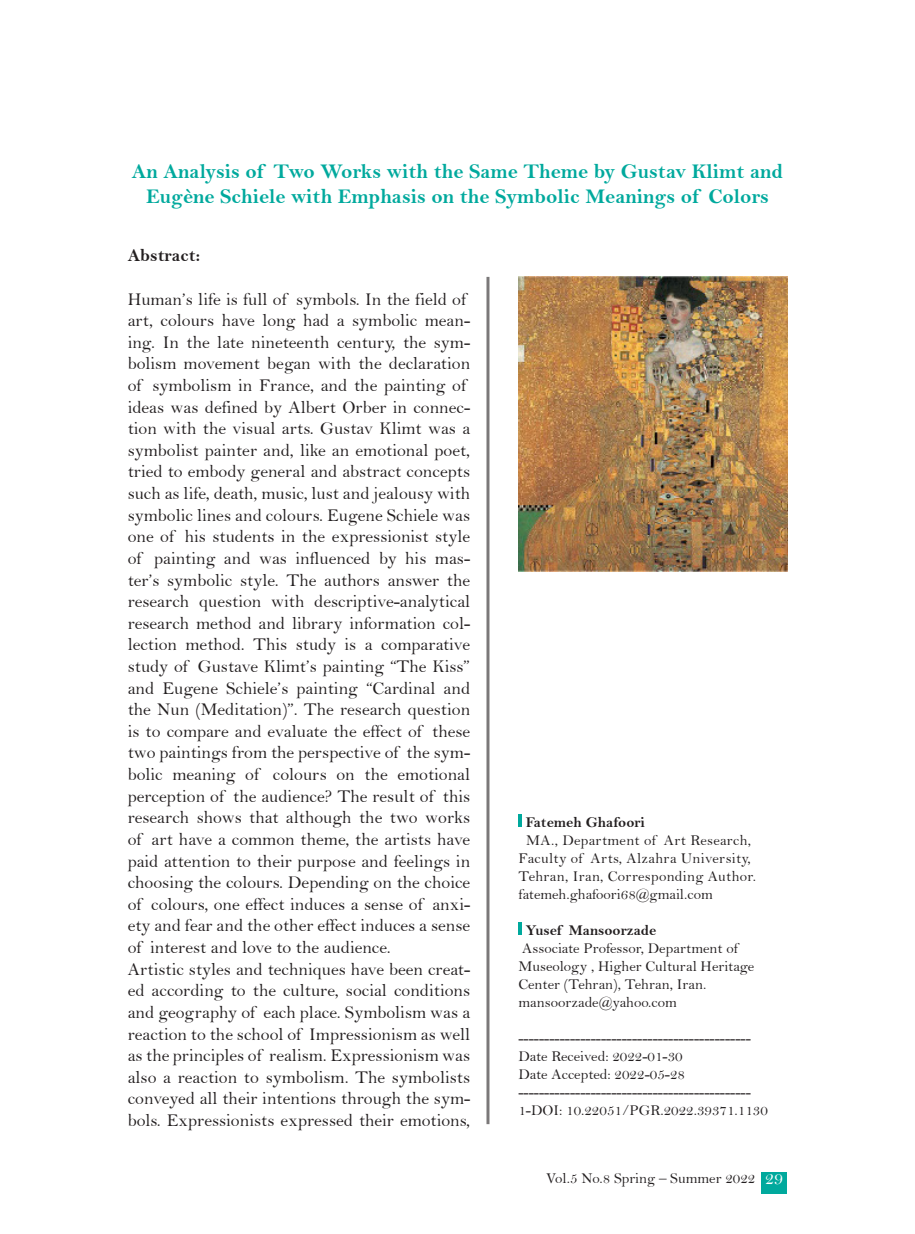
<style>
.page{position:relative;width:915px;height:1234px;background:#fff}
.page>*{position:absolute;margin:0;border:0;box-sizing:border-box;transform-origin:0 0}
.t1{font:21px/25.2px "Bell MT Bold";color:#00a99d}
.t2{font:18px/21.6px "Bell";color:#231f20}
.t3{font:18px "Bell MT Bold";color:#231f20}
.t4{font:18px "Bell";color:#fff}
.t5{font:15px/18px "Bell";color:#231f20}
.t6{font:15px/18px "Bell";letter-spacing:.02em;color:#231f20}
.t7{font:15px "Bell MT Bold";color:#231f20}
.t8{font:1.5px "Bell";color:#231f20}
</style>
<div class="page">
<hr style="left:486px;top:277px;width:3px;height:846px;background:#231f20">
<svg style="left:518px;top:814px;width:3px;height:12px"></svg>
<svg style="left:518px;top:922px;width:3px;height:12px"></svg>
<div style="left:761px;top:1171px;width:25px;height:22px;background:#00a99d"></div>
<img style="left:518px;top:277px;width:269px;height:294px">
<p class="t1" style="left:146px;top:159px;width:624px;text-indent:-14px">An Analysis of<br>Eugène Schiele with Emphasis on the Symbolic Meanings of Colors</p>
<p class="t1" style="left:273px;top:159px;width:511px">Two Works with the Same Theme by Gustav Klimt and</p>
<p class="t3" style="left:128px;top:245px;width:74px">Abstract:</p>
<p class="t8" style="left:198px;top:303px;width:24px">life</p>
<p class="t8" style="left:243px;top:303px;width:26px">full</p>
<p class="t8" style="left:273px;top:303px;width:17px">of</p>
<p class="t8" style="left:226px;top:303px;width:13px">is</p>
<p class="t8" style="left:128px;top:303px;width:67px">Human’s</p>
<p class="t8" style="left:296px;top:303px;width:62px">symbols</p>
<p class="t8" style="left:415px;top:303px;width:33px">field</p>
<p class="t8" style="left:386px;top:303px;width:25px">the</p>
<p class="t8" style="left:452px;top:303px;width:17px">of</p>
<p class="t8" style="left:365px;top:303px;width:18px">In</p>
<p class="t8" style="left:355px;top:303px;width:5px">.</p>
<p class="t2" style="left:128px;top:309px;width:344px">art, colours have long had a symbolic mean-</p>
<p class="t2" style="left:128px;top:331px;width:344px">ing. In the late nineteenth century, the sym-</p>
<p class="t2" style="left:128px;top:353px;width:344px">bolism movement began with the declaration</p>
<p class="t8" style="left:152px;top:389px;width:80px">symbolism</p>
<p class="t8" style="left:320px;top:389px;width:28px">and</p>
<p class="t8" style="left:354px;top:389px;width:25px">the</p>
<p class="t8" style="left:128px;top:389px;width:17px">of</p>
<p class="t2" style="left:128px;top:417px;width:344px">tion with the visual arts. Gustav Klimt was a</p>
<p class="t8" style="left:452px;top:389px;width:17px">of</p>
<p class="t8" style="left:238px;top:389px;width:16px">in</p>
<p class="t8" style="left:384px;top:389px;width:63px">painting</p>
<p class="t8" style="left:259px;top:389px;width:52px">France</p>
<p class="t8" style="left:310px;top:389px;width:5px">,</p>
<p class="t2" style="left:128px;top:396px;width:344px">ideas was defined by Albert Orber in connec-</p>
<p class="t2" style="left:128px;top:439px;width:344px;text-align:right">symbolist painter and, like an emotional poet, tried to embody general and abstract concepts such as life, death, music, lust and jealousy with symbolic lines and colours. Eugene Schiele was his students in the expressionist style</p>
<p class="t2" style="left:128px;top:525px;width:48px">one of</p>
<p class="t2" style="left:128px;top:569px;width:344px">ter s’ symbolic style. The authors answer the</p>
<p class="t2" style="left:295px;top:547px;width:76px">influenced</p>
<p class="t2" style="left:224px;top:547px;width:28px">and</p>
<p class="t2" style="left:405px;top:547px;width:23px">his</p>
<p class="t2" style="left:128px;top:547px;width:15px">of</p>
<p class="t2" style="left:379px;top:547px;width:19px">by</p>
<p class="t2" style="left:154px;top:547px;width:63px">painting</p>
<p class="t2" style="left:259px;top:547px;width:29px">was</p>
<p class="t2" style="left:435px;top:547px;width:37px">mas-</p>
<p class="t2" style="left:128px;top:590px;width:63px">research</p>
<p class="t2" style="left:199px;top:590px;width:64px">question</p>
<p class="t2" style="left:271px;top:590px;width:35px">with</p>
<p class="t2" style="left:314px;top:590px;width:157px">descriptive-analytical</p>
<p class="t2" style="left:128px;top:612px;width:344px">research method and library information col-</p>
<p class="t2" style="left:198px;top:655px;width:273px">Gustave Klimt s’ painting “The Kiss“</p>
<p class="t2" style="left:128px;top:633px;width:51px">lection</p>
<p class="t2" style="left:185px;top:633px;width:61px">method.</p>
<p class="t2" style="left:295px;top:633px;width:42px">study</p>
<p class="t2" style="left:253px;top:633px;width:36px">This</p>
<p class="t2" style="left:344px;top:633px;width:13px">is</p>
<p class="t2" style="left:381px;top:633px;width:91px">comparative</p>
<p class="t2" style="left:364px;top:633px;width:9px">a</p>
<p class="t2" style="left:128px;top:655px;width:62px">study of</p>
<p class="t2" style="left:128px;top:677px;width:162px">and Eugene Schiele s’</p>
<p class="t2" style="left:128px;top:698px;width:344px">the Nun (Meditation)”. The research question</p>
<p class="t2" style="left:432px;top:720px;width:40px">these</p>
<p class="t2" style="left:296px;top:677px;width:175px">painting “Cardinal and</p>
<p class="t2" style="left:128px;top:720px;width:296px">is to compare and evaluate the effect of</p>
<p class="t2" style="left:397px;top:763px;width:74px">emotional</p>
<p class="t2" style="left:128px;top:741px;width:344px">two paintings from the perspective of the sym-</p>
<p class="t2" style="left:442px;top:785px;width:29px">this</p>
<p class="t2" style="left:128px;top:763px;width:37px">bolic</p>
<p class="t2" style="left:273px;top:763px;width:55px">colours</p>
<p class="t2" style="left:364px;top:763px;width:25px">the</p>
<p class="t2" style="left:245px;top:763px;width:15px">of</p>
<p class="t2" style="left:172px;top:763px;width:65px">meaning</p>
<p class="t2" style="left:336px;top:763px;width:20px">on</p>
<p class="t2" style="left:233px;top:785px;width:202px">the audience? The result of</p>
<p class="t2" style="left:128px;top:785px;width:98px">perception of</p>
<p class="t2" style="left:128px;top:806px;width:344px">research shows that although the two works</p>
<p class="t2" style="left:151px;top:828px;width:320px">art have a common theme, the artists have</p>
<p class="t2" style="left:128px;top:828px;width:344px">of<br>paid attention to their purpose and feelings in choosing the colours. Depending on the choice</p>
<p class="t2" style="left:128px;top:914px;width:344px">ety and fear and the other effect induces a sense</p>
<p class="t2" style="left:151px;top:893px;width:273px">colours, one effect induces a sense of</p>
<p class="t2" style="left:128px;top:893px;width:15px">of</p>
<p class="t2" style="left:432px;top:893px;width:39px">anxi-</p>
<p class="t2" style="left:150px;top:936px;width:242px">interest and love to the audience.</p>
<p class="t2" style="left:128px;top:936px;width:15px">of</p>
<p class="t2" style="left:128px;top:979px;width:344px">ed according to the culture, social conditions</p>
<p class="t2" style="left:128px;top:957px;width:344px">Artistic styles and techniques have been creat-</p>
<p class="t2" style="left:263px;top:1001px;width:208px">each place. Symbolism was a</p>
<p class="t2" style="left:128px;top:1001px;width:344px">and geography of<br>reaction to the school of Impressionism as well as the principles of realism. Expressionism was also a reaction to symbolism. The symbolists</p>
<p class="t2" style="left:128px;top:1109px;width:344px">bols. Expressionists expressed their emotions,</p>
<p class="t2" style="left:128px;top:1087px;width:344px">conveyed all their intentions through the sym-</p>
<p class="t7" style="left:525px;top:813px;width:121px">Fatemeh Ghafoori</p>
<p class="t6" style="left:663px;top:831px;width:89px">Art Research,</p>
<p class="t6" style="left:590px;top:831px;width:162px;text-indent:-64px">MA., Department of<br>Arts, Alzahra University,</p>
<p class="t6" style="left:518px;top:849px;width:239px">Faculty of<br>Tehran, Iran, Corresponding Author. fatemeh.ghafoori68@gmail.com</p>
<p class="t7" style="left:568px;top:921px;width:89px">Mansoorzade</p>
<p class="t7" style="left:525px;top:921px;width:38px">Yusef</p>
<p class="t8" style="left:583px;top:951px;width:60px">Professor</p>
<p class="t8" style="left:726px;top:951px;width:15px">of</p>
<p class="t8" style="left:522px;top:951px;width:59px">Associate</p>
<p class="t5" style="left:518px;top:957px;width:237px">Museology , Higher Cultural Heritage<br>Center (Tehran ,) Tehran, Iran. mansoorzade@yahoo.com</p>
<p class="t5" style="left:518px;top:1029px;width:251px">--------------------------------------------- Date Received: 2022-01-30<br>Date Accepted: 2022-05-28 --------------------------------------------- 1-DOI: 10.22051/PGR.2022.39371.1130</p>
<p class="t8" style="left:647px;top:951px;width:76px">Depar tment</p>
<p class="t8" style="left:640px;top:951px;width:5px">,</p>
<p class="t5" style="left:546px;top:1168px;width:211px">Vol.5 No.8 Spring – Summer 2022</p>
<p class="t4" style="left:765px;top:1167px;width:19px">29</p>
</div>
